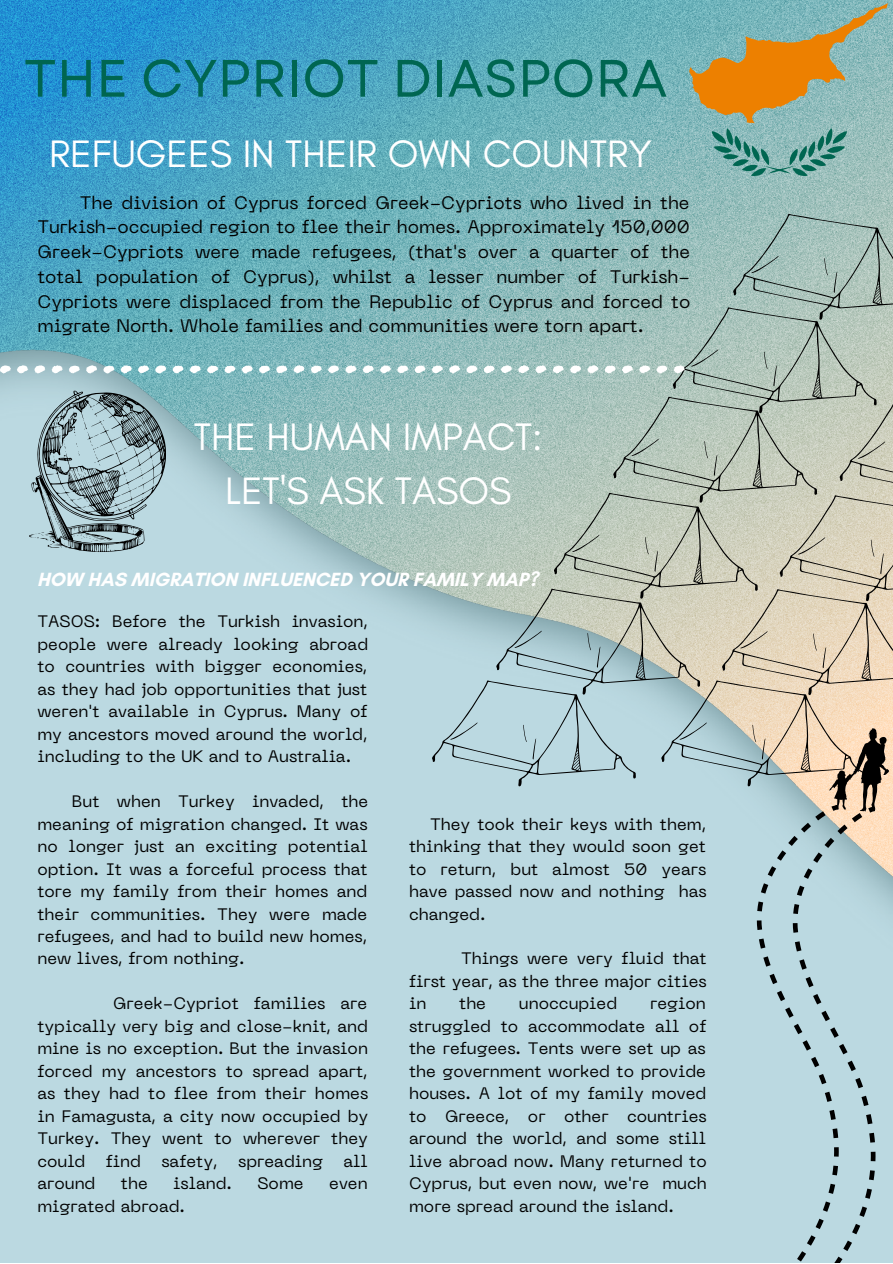
<style>
.page{position:relative;width:893px;height:1264px;background:#fff}
.page>*{position:absolute;margin:0;border:0;box-sizing:border-box;transform-origin:0 0}
.t1{font:52.5px "Garet";color:#006651}
.t2{font:39px/54px "Glacial Indifference";color:#fff;text-align:center}
.t3{font:700 19.5px "Glacial Indifference";color:#fff}
.t4{font:18px/24.8px "PP Neue Machina";color:#000;text-align:justify}
.t5{font:16.5px/22.5px "PP Neue Machina";color:#000;text-align:justify}
</style>
<div class="page">
<div style="left:0;top:0;width:892px;height:1262px;background:#bbd9e1"></div>
<img style="left:0;top:0;width:892px;height:621px">
<svg style="left:689px;top:2px;width:199px;height:175px"></svg>
<svg style="left:756px;top:813px;width:136px;height:449px"></svg>
<svg style="left:259px;top:365px;width:11px;height:8px"></svg>
<svg style="left:224px;top:365px;width:28px;height:8px"></svg>
<svg style="left:414px;top:365px;width:11px;height:8px"></svg>
<svg style="left:207px;top:365px;width:11px;height:8px"></svg>
<svg style="left:397px;top:365px;width:11px;height:8px"></svg>
<svg style="left:190px;top:365px;width:11px;height:8px"></svg>
<svg style="left:172px;top:365px;width:11px;height:9px"></svg>
<svg style="left:155px;top:365px;width:11px;height:8px"></svg>
<svg style="left:345px;top:365px;width:46px;height:8px"></svg>
<svg style="left:138px;top:365px;width:11px;height:8px"></svg>
<svg style="left:328px;top:365px;width:11px;height:8px"></svg>
<svg style="left:310px;top:365px;width:12px;height:8px"></svg>
<svg style="left:103px;top:365px;width:29px;height:8px"></svg>
<svg style="left:86px;top:365px;width:11px;height:8px"></svg>
<svg style="left:69px;top:365px;width:11px;height:8px"></svg>
<svg style="left:52px;top:365px;width:11px;height:8px"></svg>
<svg style="left:34px;top:365px;width:11px;height:8px"></svg>
<svg style="left:17px;top:365px;width:11px;height:8px"></svg>
<svg style="left:293px;top:365px;width:11px;height:8px"></svg>
<svg style="left:0;top:365px;width:11px;height:8px"></svg>
<svg style="left:276px;top:365px;width:11px;height:8px"></svg>
<svg style="left:431px;top:214px;width:461px;height:599px"></svg>
<svg style="left:24px;top:387px;width:146px;height:168px"></svg>
<h1 class="t1" style="left:24px;top:40px;width:645px">THE CYPRIOT DIASPORA</h1>
<h2 class="t2" style="left:49px;top:126px;width:604px">REFUGEES IN THEIR OWN COUNTRY</h2>
<p class="t4" style="left:37px;top:192px;width:654px;text-indent:42px">The division of Cyprus forced Greek-Cypriots who lived in the Turkish-occupied region to flee their homes. Approximately 150,000<br>Greek-Cypriots were made refugees, (that's over a quarter of the total population of Cyprus), whilst a lesser number of Turkish-Cypriots were displaced from the Republic of Cyprus and forced to migrate North. Whole families and communities were torn apart.</p>
<h2 class="t2" style="left:194px;top:409px;width:350px">THE HUMAN IMPACT:<br>LET'S ASK TASOS</h2>
<p class="t3" style="left:37px;top:567px;width:502px">HOW HAS MIGRATION INFLUENCED YOUR FAMILY MAP?</p>
<p class="t5" style="left:37px;top:611px;width:332px">TASOS: Before the Turkish invasion, people were already looking abroad to countries with bigger economies, as they had job opportunities that just weren't available in Cyprus. Many of my ancestors moved around the world, including to the UK and to Australia.</p>
<p class="t5" style="left:37px;top:791px;width:332px;text-indent:35px">But when Turkey invaded, the meaning of migration changed. It was no longer just an exciting potential option. It was a forceful process that tore my family from their homes and their communities. They were made refugees, and had to build new homes, new lives, from nothing.</p>
<p class="t5" style="left:37px;top:994px;width:332px;text-indent:76px">Greek-Cypriot families are typically very big and close-knit, and mine is no exception. But the invasion forced my ancestors to spread apart, as they had to flee from their homes in Famagusta, a city now occupied by Turkey. They went to wherever they could find safety, spreading all around</p>
<p class="t5" style="left:409px;top:814px;width:299px;text-indent:21px">They took their keys with them, thinking that they would soon get to return, but almost 50 years have passed now and nothing has changed.</p>
<p class="t5" style="left:409px;top:949px;width:299px;text-indent:52px">Things were very fluid that first year, as the three major cities in</p>
<p class="t5" style="left:459px;top:994px;width:28px">the</p>
<p class="t5" style="left:519px;top:994px;width:100px">unoccupied</p>
<p class="t5" style="left:409px;top:994px;width:299px;text-indent:241px">region struggled to accommodate all of the refugees. Tents were set up as the government worked to provide houses. A lot of my family moved to Greece, or other countries around the world, and some still live abroad now. Many returned to Cyprus, but even now, we're much more spread around the island.</p>
<p class="t5" style="left:121px;top:1173px;width:28px">the</p>
<p class="t5" style="left:173px;top:1173px;width:60px">island.</p>
<p class="t5" style="left:257px;top:1173px;width:48px">Some</p>
<p class="t5" style="left:329px;top:1173px;width:40px">even</p>
<p class="t5" style="left:37px;top:1196px;width:149px">migrated abroad.</p>
</div>
